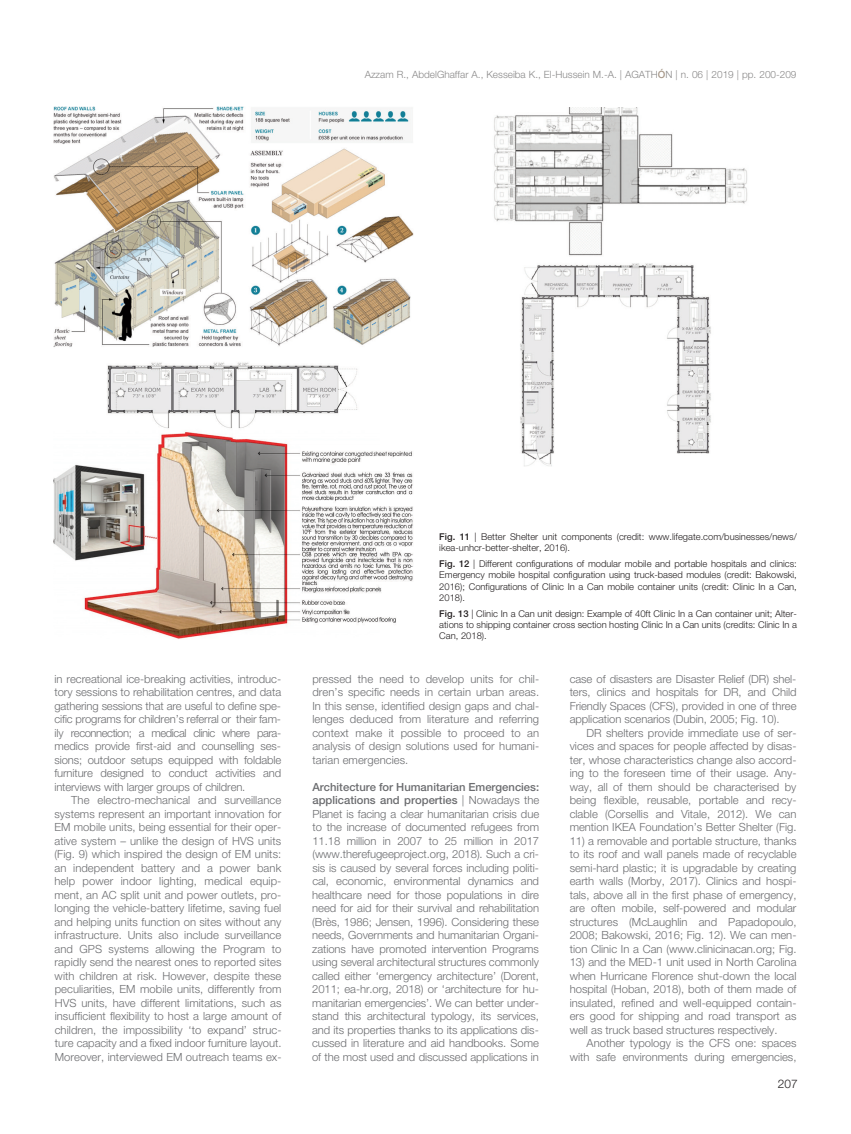
<style>
.page{position:relative;width:851px;height:1134px;background:#fff}
.page>*{position:absolute;margin:0;border:0;box-sizing:border-box;transform-origin:0 0}
.t1{font:300 11.88px "Helvetica Neue LT Std";color:#231f20}
.t2{font:300 11.25px/13.5px "Helvetica Neue LT Std";color:#6c6d70;text-align:justify}
.t3{font:300 10px "Helvetica Neue LT Std";color:#8a8989}
.t4{font:300 9.38px/11.2px "Helvetica Neue LT Std";color:#231f20;text-align:justify}
.s1{font-weight:500;color:#a79889}
.s2{font-weight:500}
</style>
<div class="page">
<img style="left:53px;top:107px;width:361px;height:240px">
<img style="left:494px;top:107px;width:254px;height:360px">
<img style="left:53px;top:362px;width:360px;height:277px">
<p class="t3" style="left:364px;top:70px;width:433px">Azzam R., AbdelGhaffar A., Kesseiba K., El-Hussein M.-A. | AGATH<span class="s1">Ó</span>N | n. 06 | 2019 | pp. 200-209</p>
<p class="t2" style="left:54px;top:673px;width:228px">in recreational ice-breaking activities, introduc&shy;tory sessions to rehabilitation centres, and data gathering sessions that are useful to define spe&shy;cific programs for children’s referral or their fam&shy;ily reconnection; a medical clinic where para&shy;medics provide first-aid and counselling ses&shy;sions; outdoor setups equipped with foldable furniture designed to conduct activities and interviews with larger groups of children.</p>
<p class="t2" style="left:54px;top:794px;width:229px;text-indent:17px">The electro-mechanical and surveillance systems represent an important innovation for EM mobile units, being essential for their oper&shy;ative system – unlike the design of HVS units (Fig. 9) which inspired the design of EM units: an independent battery and a power bank help power indoor lighting, medical equip&shy;ment, an AC split unit and power outlets, pro&shy;longing the vehicle-battery lifetime, saving fuel and helping units function on sites without any infrastructure. Units also include surveillance and GPS systems allowing the Program to rapidly send the nearest ones to reported sites with children at risk. However, despite these peculiarities, EM mobile units, differently from HVS units, have different limitations, such as insufficient flexibility to host a large amount of children, the impossibility ‘to expand’ struc&shy;ture capacity and a fixed indoor furniture layout.<br>Moreover, interviewed EM outreach teams ex-</p>
<p class="t4" style="left:439px;top:532px;width:359px"><span class="s2">Fig. 11</span> | Better Shelter unit components (credit: www.lifegate.com/businesses/news/ ikea-unhcr-better-shelter, 2016).</p>
<p class="t4" style="left:439px;top:559px;width:359px"><span class="s2">Fig. 12</span> | Different configurations of modular mobile and portable hospitals and clinics:<br>Emergency mobile hospital configuration using truck-based modules (credit: Bakowski, 2016); Configurations of Clinic In a Can mobile container units (credit: Clinic In a Can, 2018).</p>
<p class="t4" style="left:439px;top:609px;width:359px"><span class="s2">Fig. 13</span> | Clinic In a Can unit design: Example of 40ft Clinic In a Can container unit; Alter&shy;ations to shipping container cross section hosting Clinic In a Can units (credits: Clinic In a Can, 2018).</p>
<p class="t2" style="left:312px;top:673px;width:228px">pressed the need to develop units for chil&shy;dren’s specific needs in certain urban areas.<br>In this sense, identified design gaps and chal&shy;lenges deduced from literature and referring context make it possible to proceed to an analysis of design solutions used for humani&shy;tarian emergencies.</p>
<p class="t2" style="left:312px;top:781px;width:228px"><span class="s2">Architecture for Humanitarian Emergencies: applications and properties</span> | Nowadays the Planet is facing a clear humanitarian crisis due to the increase of documented refugees from 11.18 million in 2007 to 25 million in 2017 (www.therefugeeproject.org, 2018). Such a cri&shy;sis is caused by several forces including politi&shy;cal, economic, environmental dynamics and healthcare need for those populations in dire need for aid for their survival and rehabilitation (Brès, 1986; Jensen, 1996). Considering these needs, Governments and humanitarian Organi&shy;zations have promoted intervention Programs using several architectural structures commonly called either ‘emergency architecture’ (Dorent, 2011; ea-hr.org, 2018) or ‘architecture for hu&shy;manitarian emergencies’. We can better under&shy;stand this architectural typology, its services, and its properties thanks to its applications dis&shy;cussed in literature and aid handbooks. Some of the most used and discussed applications in</p>
<p class="t2" style="left:569px;top:673px;width:228px">case of disasters are Disaster Relief (DR) shel&shy;ters, clinics and hospitals for DR, and Child Friendly Spaces (CFS), provided in one of three application scenarios (Dubin, 2005; Fig. 10).</p>
<p class="t2" style="left:569px;top:727px;width:228px;text-indent:17px">DR shelters provide immediate use of ser&shy;vices and spaces for people affected by disas&shy;ter, whose characteristics change also accord&shy;ing to the foreseen time of their usage. Any&shy;way, all of them should be characterised by being flexible, reusable, portable and recy&shy;clable (Corsellis and Vitale, 2012). We can mention IKEA Foundation’s Better Shelter (Fig.</p>
<p class="t2" style="left:569px;top:835px;width:228px">11) a removable and portable structure, thanks to its roof and wall panels made of recyclable semi-hard plastic; it is upgradable by creating earth walls (Morby, 2017). Clinics and hospi&shy;tals, above all in the first phase of emergency, are often mobile, self-powered and modular structures (McLaughlin and Papadopoulo, 2008; Bakowski, 2016; Fig. 12). We can men&shy;tion Clinic In a Can (www.clinicinacan.org; Fig.</p>
<p class="t2" style="left:569px;top:956px;width:228px">13) and the MED-1 unit used in North Carolina when Hurricane Florence shut-down the local hospital (Hoban, 2018), both of them made of insulated, refined and well-equipped contain&shy;ers good for shipping and road transport as well as truck based structures respectively.</p>
<p class="t2" style="left:569px;top:1037px;width:228px;text-align:right">Another typology is the CFS one: spaces with safe environments during emergencies,</p>
<p class="t1" style="left:777px;top:1079px;width:21px">207</p>
</div>
